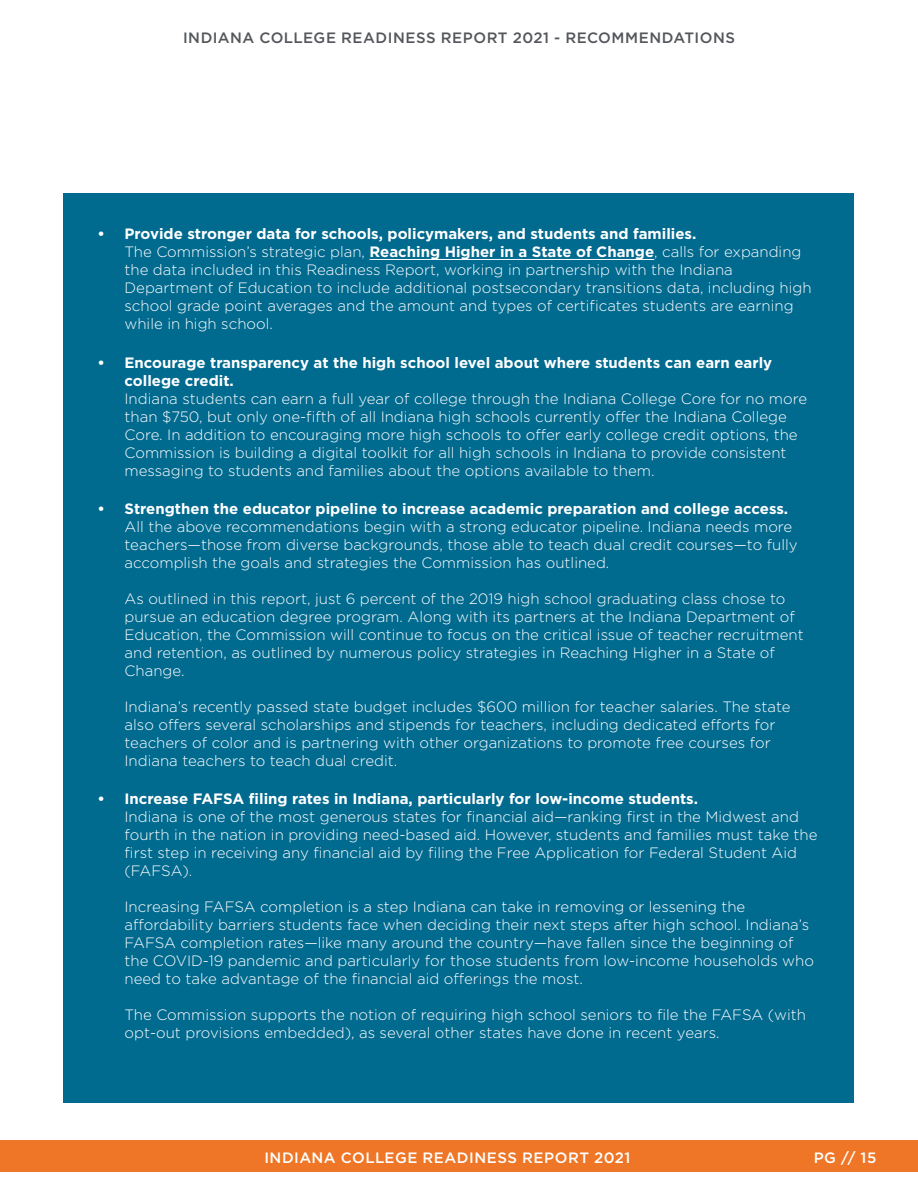
<style>
.page{position:relative;width:918px;height:1188px;background:#fff}
.page>*{position:absolute;margin:0;border:0;box-sizing:border-box;transform-origin:0 0}
.t1{font:300 15px/18px "Gotham HTF";color:#fff}
.Body-10pt{font:500 15px "Gotham HTF";letter-spacing:.035em;color:#53565a}
.t2{font:500 15px "Gotham HTF";letter-spacing:.03em;color:#fff}
.s1{font-weight:700}
</style>
<div class="page">
<hr style="left:123px;top:1171px;width:795px;height:1px;background:#231f20">
<div style="left:0;top:1140px;width:918px;height:31px;background:#ee7626"></div>
<div style="left:64px;top:193px;width:790px;height:910px;background:#006a8f"></div>
<hr style="left:370px;top:259px;width:284px;height:1px;background:#fff">
<p class="Body-10pt" style="left:183px;top:29px;width:553px">INDIANA COLLEGE READINESS REPORT 2021 - RECOMMENDATIONS</p>
<p class="t1" style="left:125px;top:225px;width:689px;text-indent:-27px"><span class="s1">• Provide stronger data for schools, policymakers, and students and families.<br></span>The Commission’s strategic plan, <span class="s1">Reaching Higher in a State of Change</span>, calls for expanding the data included in this Readiness Report, working in partnership with the Indiana Department of Education to include additional postsecondary transitions data, including high school grade point averages and the amount and types of certificates students are earning while in high school.</p>
<p class="t1" style="left:125px;top:353px;width:684px;text-indent:-27px"><span class="s1">• Encourage transparency at the high school level about where students can earn early college credit.<br></span>Indiana students can earn a full year of college through the Indiana College Core for no more than $750, but only one-fifth of all Indiana high schools currently offer the Indiana College Core. In addition to encouraging more high schools to offer early college credit options, the Commission is building a digital toolkit for all high schools in Indiana to provide consistent messaging to students and families about the options available to them.</p>
<p class="t1" style="left:125px;top:500px;width:675px;text-indent:-27px"><span class="s1">• Strengthen the educator pipeline to increase academic preparation and college access.<br></span>All the above recommendations begin with a strong educator pipeline. Indiana needs more teachers—those from diverse backgrounds, those able to teach dual credit courses—to fully accomplish the goals and strategies the Commission has outlined.</p>
<p class="t1" style="left:125px;top:590px;width:681px">As outlined in this report, just 6 percent of the 2019 high school graduating class chose to pursue an education degree program. Along with its partners at the Indiana Department of Education, the Commission will continue to focus on the critical issue of teacher recruitment and retention, as outlined by numerous policy strategies in Reaching Higher in a State of Change.</p>
<p class="t1" style="left:125px;top:698px;width:668px">Indiana’s recently passed state budget includes $600 million for teacher salaries. The state also offers several scholarships and stipends for teachers, including dedicated efforts for teachers of color and is partnering with other organizations to promote free courses for Indiana teachers to teach dual credit.</p>
<p class="t1" style="left:125px;top:790px;width:695px;text-indent:-27px"><span class="s1">• Increase FAFSA filing rates in Indiana, particularly for low-income students.<br></span>Indiana is one of the most generous states for financial aid—ranking first in the Midwest and fourth in the nation in providing need-based aid. However, students and families must take the first step in receiving any financial aid by filing the Free Application for Federal Student Aid (FAFSA).</p>
<p class="t1" style="left:125px;top:898px;width:691px">Increasing FAFSA completion is a step Indiana can take in removing or lessening the affordability barriers students face when deciding their next steps after high school. Indiana’s FAFSA completion rates—like many around the country—have fallen since the beginning of the COVID-19 pandemic and particularly for those students from low-income households who need to take advantage of the financial aid offerings the most.</p>
<p class="t1" style="left:125px;top:1006px;width:683px">The Commission supports the notion of requiring high school seniors to file the FAFSA (with opt-out provisions embedded), as several other states have done in recent years.</p>
<p class="t2" style="left:264px;top:1149px;width:368px">INDIANA COLLEGE READINESS REPORT 2021</p>
<p class="t2" style="left:814px;top:1149px;width:64px">PG // 15</p>
</div>
